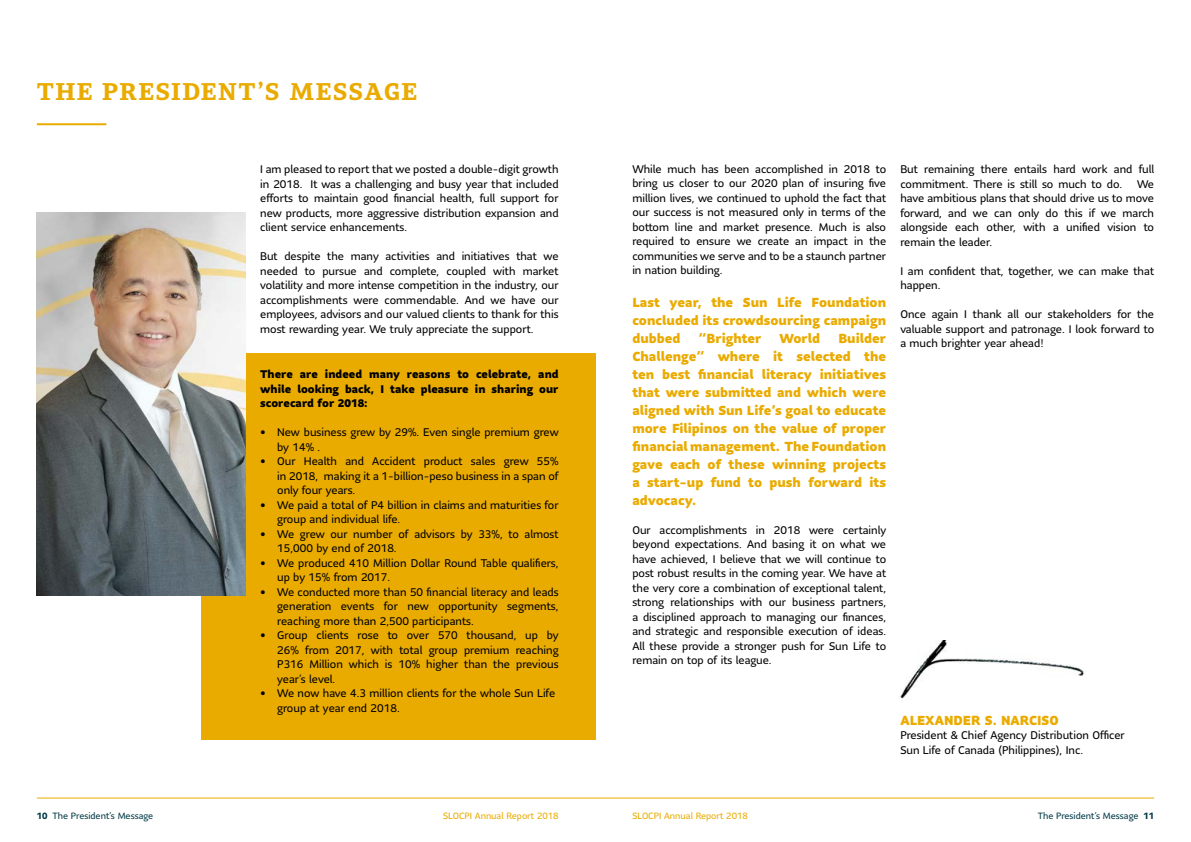
<style>
.page{position:relative;width:1191px;height:842px;background:#fff}
.page>*{position:absolute;margin:0;border:0;box-sizing:border-box;transform-origin:0 0}
.t1{font:700 24px "Sun Life Serif";letter-spacing:.05em;color:#eaab00}
.t2{font:900 13px/18px "Sun Life Sans";color:#eaab00;text-align:justify}
.t3{font:11px/14.5px "Sun Life Sans";color:#000;text-align:justify}
.t4{font:900 11px/14.5px "Sun Life Sans";color:#000;text-align:justify}
.t5{font:9px "Sun Life Sans";color:#003946}
.t6{font:9px "Sun Life Sans";color:#eaab00}
.s1{font-weight:700}
</style>
<div class="page">
<hr style="left:37px;top:798px;width:558px;height:1px;background:#eaab00">
<hr style="left:595px;top:798px;width:559px;height:1px;background:#eaab00">
<div style="left:201px;top:353px;width:394px;height:386px;background:#eaab00"></div>
<hr style="left:37px;top:123px;width:69px;height:2px;background:#eaab00">
<img style="left:37px;top:213px;width:209px;height:382px">
<img style="left:900px;top:641px;width:185px;height:58px">
<h1 class="t1" style="left:37px;top:76px;width:382px">THE PRESIDENT’S MESSAGE</h1>
<p class="t3" style="left:260px;top:162px;width:300px">I am pleased to report that we posted a double-digit growth in 2018. It was a challenging and busy year that included efforts to maintain good financial health, full support for new products, more aggressive distribution expansion and client service enhancements.</p>
<p class="t3" style="left:260px;top:249px;width:300px">But despite the many activities and initiatives that we needed to pursue and complete, coupled with market volatility and more intense competition in the industry, our accomplishments were commendable. And we have our employees, advisors and our valued clients to thank for this most rewarding year. We truly appreciate the support.</p>
<p class="t4" style="left:260px;top:367px;width:300px">There are indeed many reasons to celebrate, and while looking back, I take pleasure in sharing our scorecard for 2018:</p>
<p class="t3" style="left:277px;top:425px;width:283px;text-indent:-17px">• New business grew by 29%. Even single premium grew by 14% .</p>
<p class="t3" style="left:277px;top:454px;width:283px;text-indent:-17px">• Our Health and Accident product sales grew 55% in 2018, making it a 1-billion-peso business in a span of only four years.</p>
<p class="t3" style="left:277px;top:497px;width:283px;text-indent:-17px">• We paid a total of P4 billion in claims and maturities for group and individual life.</p>
<p class="t3" style="left:277px;top:526px;width:283px;text-indent:-17px">• We grew our number of advisors by 33%, to almost<br>15,000 by end of 2018.</p>
<p class="t3" style="left:277px;top:555px;width:283px;text-indent:-17px">• We produced 410 Million Dollar Round Table qualifiers, up by 15% from 2017.</p>
<p class="t3" style="left:277px;top:584px;width:283px;text-indent:-17px">• We conducted more than 50 financial literacy and leads generation events for new opportunity segments, reaching more than 2,500 participants.</p>
<p class="t3" style="left:277px;top:628px;width:283px;text-indent:-17px">• Group clients rose to over 570 thousand, up by 26% from 2017, with total group premium reaching P316 Million which is 10% higher than the previous year’s level.</p>
<p class="t3" style="left:277px;top:686px;width:279px;text-indent:-17px">• We now have 4.3 million clients for the whole Sun Life group at year end 2018.</p>
<p class="t3" style="left:632px;top:161px;width:255px">While much has been accomplished in 2018 to bring us closer to our 2020 plan of insuring five million lives, we continued to uphold the fact that our success is not measured only in terms of the bottom line and market presence. Much is also required to ensure we create an impact in the communities we serve and to be a staunch partner in nation building.</p>
<p class="t2" style="left:632px;top:293px;width:255px">Last year, the Sun Life Foundation concluded its crowdsourcing campaign dubbed</p>
<p class="t2" style="left:632px;top:329px;width:255px;text-indent:206px">Builder Challenge” where it selected the ten best financial literacy initiatives that were submitted and which were aligned with Sun Life’s goal to educate more Filipinos on the value of proper financial management. The Foundation gave each of these winning projects a start-up fund to push forward its advocacy.</p>
<p class="t3" style="left:632px;top:522px;width:255px">Our accomplishments in 2018 were certainly beyond expectations. And basing it on what we have achieved, I believe that we will continue to post robust results in the coming year. We have at the very core a combination of exceptional talent, strong relationships with our business partners, a disciplined approach to managing our finances, and strategic and responsible execution of ideas.<br>All these provide a stronger push for Sun Life to remain on top of its league.</p>
<p class="t2" style="left:698px;top:329px;width:64px">“Brighter</p>
<p class="t2" style="left:779px;top:329px;width:42px">World</p>
<p class="t3" style="left:900px;top:162px;width:255px">But remaining there entails hard work and full commitment. There is still so much to do.</p>
<p class="t3" style="left:900px;top:176px;width:255px;text-indent:237px">We have ambitious plans that should drive us to move forward, and we can only do this if we march alongside each other, with a unified vision to remain the leader.</p>
<p class="t3" style="left:900px;top:263px;width:255px">I am confident that, together, we can make that happen.</p>
<p class="t3" style="left:900px;top:307px;width:255px">Once again I thank all our stakeholders for the valuable support and patronage. I look forward to a much brighter year ahead!</p>
<p class="t2" style="left:900px;top:711px;width:160px">ALEXANDER S. NARCISO</p>
<p class="t3" style="left:900px;top:728px;width:226px">President &amp; Chief Agency Distribution Officer<br>Sun Life of Canada (Philippines), Inc.</p>
<p class="t5" style="left:37px;top:809px;width:118px"><span class="s1">10</span> The President’s Message</p>
<p class="t6" style="left:443px;top:809px;width:117px">SLOCPI Annual Report 2018</p>
<p class="t6" style="left:632px;top:809px;width:117px">SLOCPI Annual Report 2018</p>
<p class="t5" style="left:1037px;top:809px;width:118px">The President’s Message <span class="s1">11</span></p>
</div>
